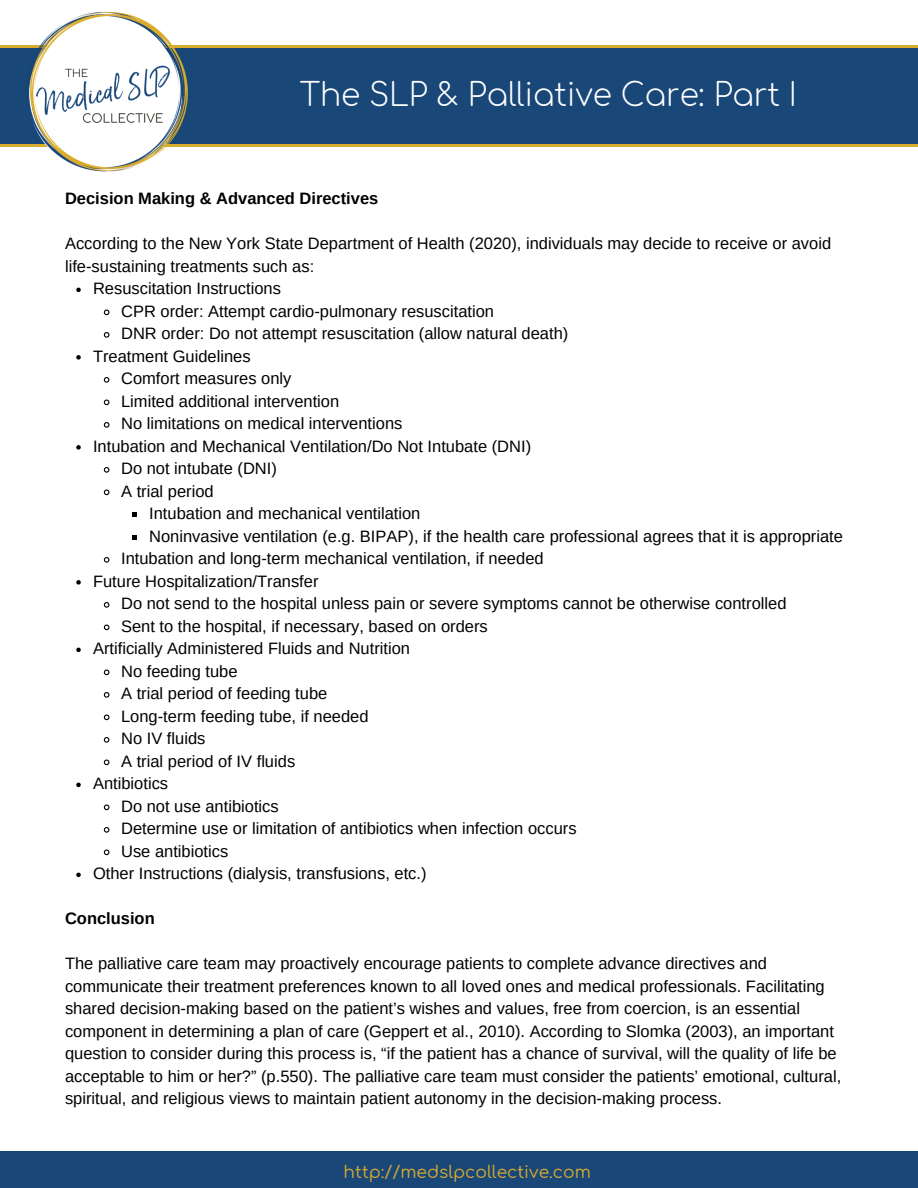
<style>
.page{position:relative;width:918px;height:1188px;background:#fff}
.page>*{position:absolute;margin:0;border:0;box-sizing:border-box;transform-origin:0 0}
.t1{font:300 31.5px "Comfortaa";letter-spacing:-.005em;color:#fff}
.t2{font:17.1px "Comfortaa";color:#d9ac2f}
.t3{font:16.5px/22.5px "Arimo";color:#000}
.t4{font:700 16.5px "Arimo";color:#000}
</style>
<div class="page">
<svg style="left:0;top:45px;width:918px;height:102px;background:#bd9d39"></svg>
<div style="left:0;top:48px;width:918px;height:95px;background:#184778"></div>
<div style="left:0;top:1152px;width:918px;height:36px;background:#184778"></div>
<img style="left:13px;top:12px;width:186px;height:160px">
<svg style="left:76px;top:288px;width:5px;height:4px"></svg>
<svg style="left:103px;top:309px;width:7px;height:7px"></svg>
<svg style="left:103px;top:332px;width:7px;height:6px"></svg>
<svg style="left:76px;top:355px;width:5px;height:5px"></svg>
<svg style="left:103px;top:377px;width:7px;height:6px"></svg>
<svg style="left:103px;top:399px;width:7px;height:7px"></svg>
<svg style="left:103px;top:422px;width:7px;height:6px"></svg>
<svg style="left:76px;top:445px;width:5px;height:5px"></svg>
<svg style="left:103px;top:467px;width:7px;height:6px"></svg>
<svg style="left:103px;top:489px;width:7px;height:7px"></svg>
<svg style="left:133px;top:513px;width:4px;height:4px"></svg>
<svg style="left:133px;top:535px;width:4px;height:5px"></svg>
<svg style="left:103px;top:557px;width:7px;height:6px"></svg>
<svg style="left:76px;top:580px;width:5px;height:5px"></svg>
<svg style="left:103px;top:602px;width:7px;height:6px"></svg>
<svg style="left:103px;top:624px;width:7px;height:7px"></svg>
<svg style="left:76px;top:648px;width:5px;height:4px"></svg>
<svg style="left:103px;top:669px;width:7px;height:7px"></svg>
<svg style="left:103px;top:692px;width:7px;height:6px"></svg>
<svg style="left:103px;top:714px;width:7px;height:7px"></svg>
<svg style="left:103px;top:737px;width:7px;height:6px"></svg>
<svg style="left:103px;top:759px;width:7px;height:7px"></svg>
<svg style="left:76px;top:783px;width:5px;height:4px"></svg>
<svg style="left:103px;top:804px;width:7px;height:7px"></svg>
<svg style="left:103px;top:827px;width:7px;height:6px"></svg>
<svg style="left:103px;top:849px;width:7px;height:7px"></svg>
<svg style="left:76px;top:873px;width:5px;height:4px"></svg>
<h1 class="t1" style="left:300px;top:78px;width:499px">The SLP &amp; Palliative Care: Part I</h1>
<p class="t4" style="left:65px;top:189px;width:315px">Decision Making &amp; Advanced Directives</p>
<p class="t3" style="left:65px;top:232px;width:768px">According to the New York State Department of Health (2020), individuals may decide to receive or avoid life-sustaining treatments such as:</p>
<p class="t3" style="left:93px;top:277px;width:189px">Resuscitation Instructions</p>
<p class="t3" style="left:121px;top:300px;width:374px">CPR order: Attempt cardio-pulmonary resuscitation</p>
<p class="t3" style="left:121px;top:322px;width:449px">DNR order: Do not attempt resuscitation (allow natural death)</p>
<p class="t3" style="left:93px;top:345px;width:159px">Treatment Guidelines</p>
<p class="t3" style="left:121px;top:367px;width:172px">Comfort measures only</p>
<p class="t3" style="left:121px;top:390px;width:220px">Limited additional intervention</p>
<p class="t3" style="left:121px;top:412px;width:283px">No limitations on medical interventions</p>
<p class="t3" style="left:93px;top:435px;width:440px">Intubation and Mechanical Ventilation/Do Not Intubate (DNI)</p>
<p class="t3" style="left:121px;top:457px;width:157px">Do not intubate (DNI)</p>
<p class="t3" style="left:121px;top:480px;width:94px">A trial period</p>
<p class="t3" style="left:149px;top:502px;width:273px">Intubation and mechanical ventilation</p>
<p class="t3" style="left:149px;top:525px;width:695px">Noninvasive ventilation (e.g. BIPAP), if the health care professional agrees that it is appropriate</p>
<p class="t3" style="left:121px;top:547px;width:424px">Intubation and long-term mechanical ventilation, if needed</p>
<p class="t3" style="left:93px;top:570px;width:227px">Future Hospitalization/Transfer</p>
<p class="t3" style="left:121px;top:592px;width:667px">Do not send to the hospital unless pain or severe symptoms cannot be otherwise controlled</p>
<p class="t3" style="left:121px;top:615px;width:368px">Sent to the hospital, if necessary, based on orders</p>
<p class="t3" style="left:93px;top:637px;width:319px">Artificially Administered Fluids and Nutrition</p>
<p class="t3" style="left:121px;top:660px;width:118px">No feeding tube</p>
<p class="t3" style="left:121px;top:682px;width:208px">A trial period of feeding tube</p>
<p class="t3" style="left:121px;top:705px;width:249px">Long-term feeding tube, if needed</p>
<p class="t3" style="left:121px;top:727px;width:86px">No IV fluids</p>
<p class="t3" style="left:121px;top:750px;width:176px">A trial period of IV fluids</p>
<p class="t3" style="left:93px;top:772px;width:77px">Antibiotics</p>
<p class="t3" style="left:121px;top:795px;width:159px">Do not use antibiotics</p>
<p class="t3" style="left:121px;top:817px;width:457px">Determine use or limitation of antibiotics when infection occurs</p>
<p class="t3" style="left:121px;top:840px;width:109px">Use antibiotics</p>
<p class="t3" style="left:93px;top:862px;width:335px">Other Instructions (dialysis, transfusions, etc.)</p>
<p class="t4" style="left:65px;top:909px;width:91px">Conclusion</p>
<p class="t3" style="left:65px;top:952px;width:778px">The palliative care team may proactively encourage patients to complete advance directives and communicate their treatment preferences known to all loved ones and medical professionals. Facilitating shared decision-making based on the patient’s wishes and values, free from coercion, is an essential component in determining a plan of care (Geppert et al., 2010). According to Slomka (2003), an important question to consider during this process is, “if the patient has a chance of survival, will the quality of life be acceptable to him or her?” (p.550). The palliative care team must consider the patients’ emotional, cultural, spiritual, and religious views to maintain patient autonomy in the decision-making process.</p>
<p class="t2" style="left:322px;top:1160px;width:249px">http://medslpcollective.com</p>
<p class="t2" style="left:344px;top:1163px;width:249px">http://medslpcollective.com</p>
</div>
